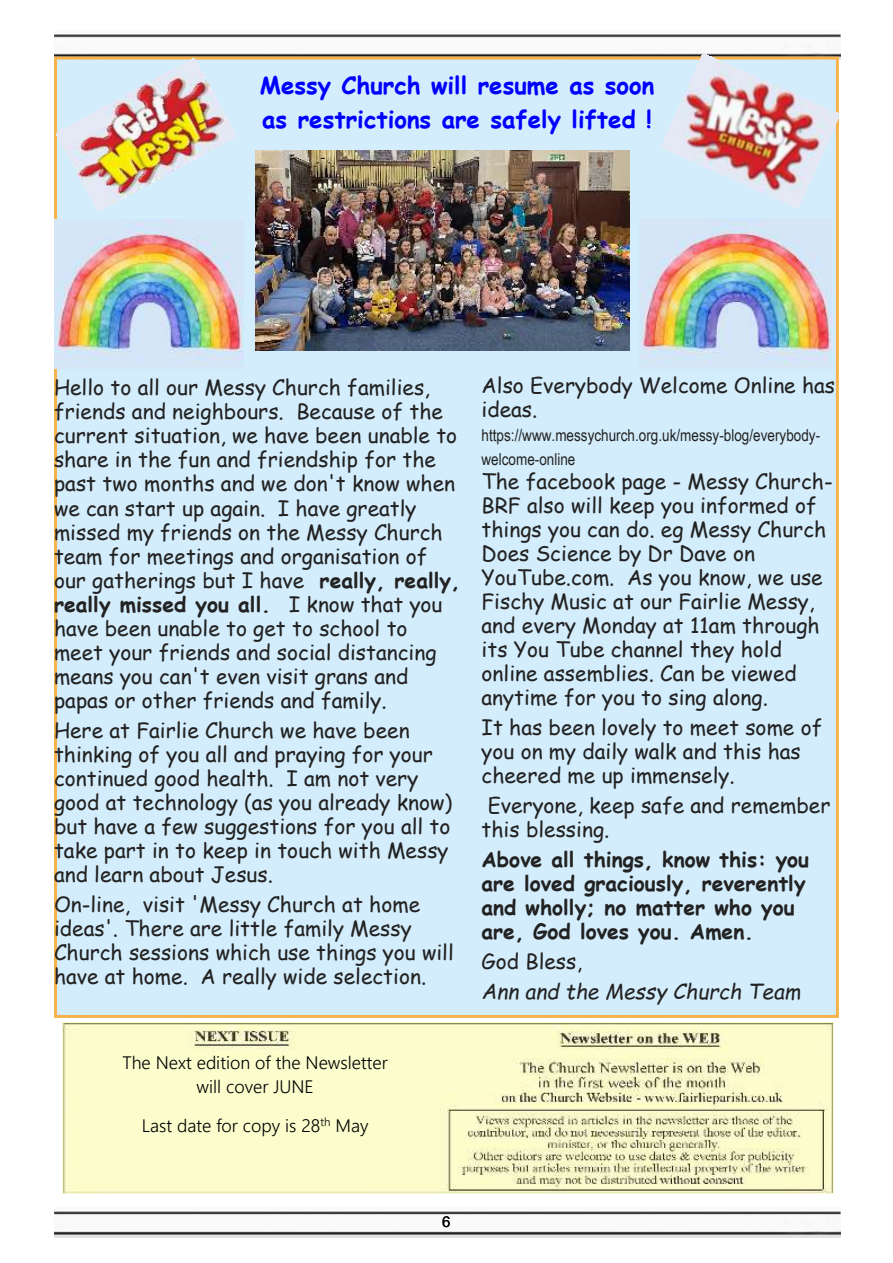
<style>
.page{position:relative;width:893px;height:1263px;background:#fff}
.page>*{position:absolute;margin:0;border:0;box-sizing:border-box;transform-origin:0 0}
.t1{font:700 24px/33.5px "Comic Sans MS";color:#00f}
.t2{font:21px/24px "Comic Sans MS";color:#222}
.t3{font:700 21px/24px "Comic Sans MS";color:#222}
.t4{font:italic 21px "Comic Sans MS";color:#222}
.t5{font:300 18px/24px "Leelawadee UI";color:#000;text-align:center}
.t6{font:16.5px/24px "Arial Narrow";color:#222}
.t7{font:15px "Arial";color:#000}
.s1{font-weight:700}
</style>
<div class="page">
<img style="left:54px;top:1211px;width:787px;height:26px">
<img style="left:54px;top:34px;width:787px;height:26px">
<img style="left:63px;top:1023px;width:771px;height:171px">
<div style="left:54px;top:57px;width:785px;height:961px;background:#d4edfc;border:3px solid #f7b34b"></div>
<img style="left:662px;top:54px;width:177px;height:154px">
<img style="left:54px;top:219px;width:189px;height:150px">
<img style="left:57px;top:59px;width:179px;height:152px">
<img style="left:255px;top:150px;width:375px;height:200px">
<img style="left:639px;top:222px;width:193px;height:142px">
<p class="t1" style="left:260px;top:71px;width:396px">Messy Church will resume as soon as restrictions are safely lifted !</p>
<p class="t2" style="left:54px;top:378px;width:408px">Hello to all our Messy Church families, friends and neighbours. Because of the current situation, we have been unable to share in the fun and friendship for the past two months and we don't know when we can start up again. I have greatly missed my friends on the Messy Church team for meetings and organisation of our gatherings but I have <span class="s1">really, really, really missed you all.</span> I know that you have been unable to get to school to meet your friends and social distancing means you can't even visit grans and papas or other friends and family.</p>
<p class="t2" style="left:54px;top:720px;width:400px">Here at Fairlie Church we have been thinking of you all and praying for your continued good health. I am not very good at technology (as you already know) but have a few suggestions for you all to take part in to keep in touch with Messy and learn about Jesus.</p>
<p class="t2" style="left:54px;top:894px;width:401px">On-line, visit 'Messy Church at home ideas'. There are little family Messy Church sessions which use things you will have at home. A really wide selection.</p>
<p class="t5" style="left:122px;top:1052px;width:267px">The Next edition of the Newsletter will cover JUNE</p>
<p class="t5" style="left:142px;top:1115px;width:228px">Last date for copy is 28<sup>th</sup> May</p>
<p class="t2" style="left:482px;top:376px;width:355px">Also Everybody Welcome Online has ideas.</p>
<p class="t6" style="left:482px;top:425px;width:340px">https://www.messychurch.org.uk/messy-blog/everybody&shy;welcome-online</p>
<p class="t2" style="left:482px;top:472px;width:353px">The facebook page - Messy Church-<br>BRF also will keep you informed of things you can do. eg Messy Church<br>Does Science by Dr Dave on<br>YouTube.com. As you know, we use<br>Fischy Music at our Fairlie Messy, and every Monday at 11am through its You Tube channel they hold online assemblies. Can be viewed anytime for you to sing along.</p>
<p class="t2" style="left:482px;top:718px;width:342px">It has been lovely to meet some of you on my daily walk and this has cheered me up immensely.</p>
<p class="t2" style="left:482px;top:796px;width:350px">Everyone, keep safe and remember this blessing.</p>
<p class="t3" style="left:482px;top:850px;width:329px">Above all things, know this: you are loved graciously, reverently and wholly; no matter who you are, God loves you. Amen.</p>
<p class="t2" style="left:482px;top:952px;width:102px">God Bless,</p>
<p class="t4" style="left:482px;top:983px;width:321px">Ann and the Messy Church Team</p>
<p class="t7" style="left:442px;top:1216px;width:10px">6</p>
</div>
